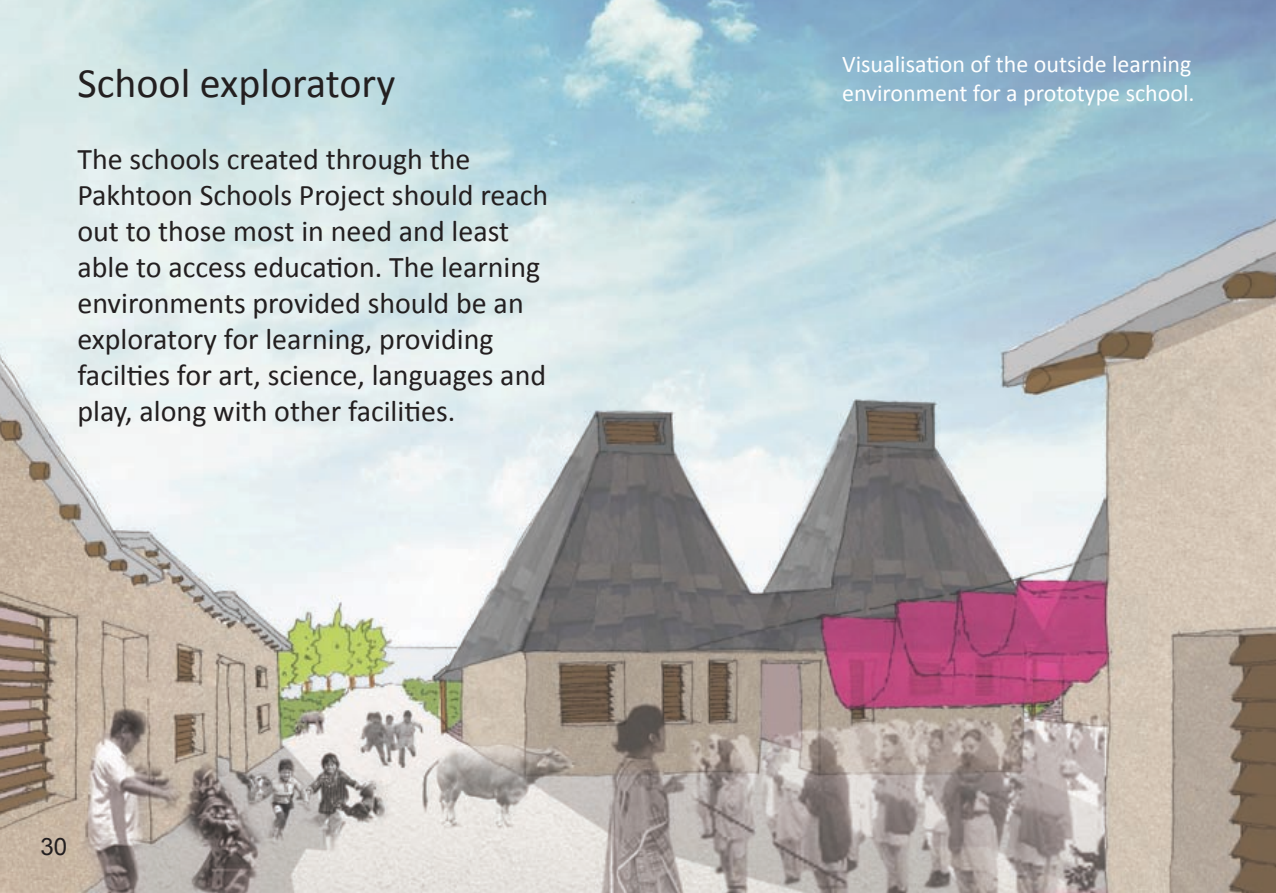
<style>
.page{position:relative;width:1276px;height:893px;background:#fff}
.page>*{position:absolute;margin:0;border:0;box-sizing:border-box;transform-origin:0 0}
.t1{font:42px "Calibri";color:#231f20}
.t2{font:30px/36px "Calibri";color:#231f20}
.t3{font:24px/28.8px "Calibri";color:#fff}
.t4{font:24px "Arial";color:#231f20}
</style>
<div class="page">
<img style="left:0;top:0;width:1276px;height:893px">
<h1 class="t1" style="left:77px;top:56px;width:320px">School exploratory</h1>
<p class="t2" style="left:77px;top:141px;width:472px">The schools created through the Pakhtoon Schools Project should reach out to those most in need and least able to access education. The learning environments provided should be an exploratory for learning, providing facilties for art, science, languages and play, along with other facilities.</p>
<p class="t4" style="left:40px;top:830px;width:28px">30</p>
<p class="t3" style="left:842px;top:50px;width:354px">Visualisation of the outside learning environment for a prototype school.</p>
</div>
